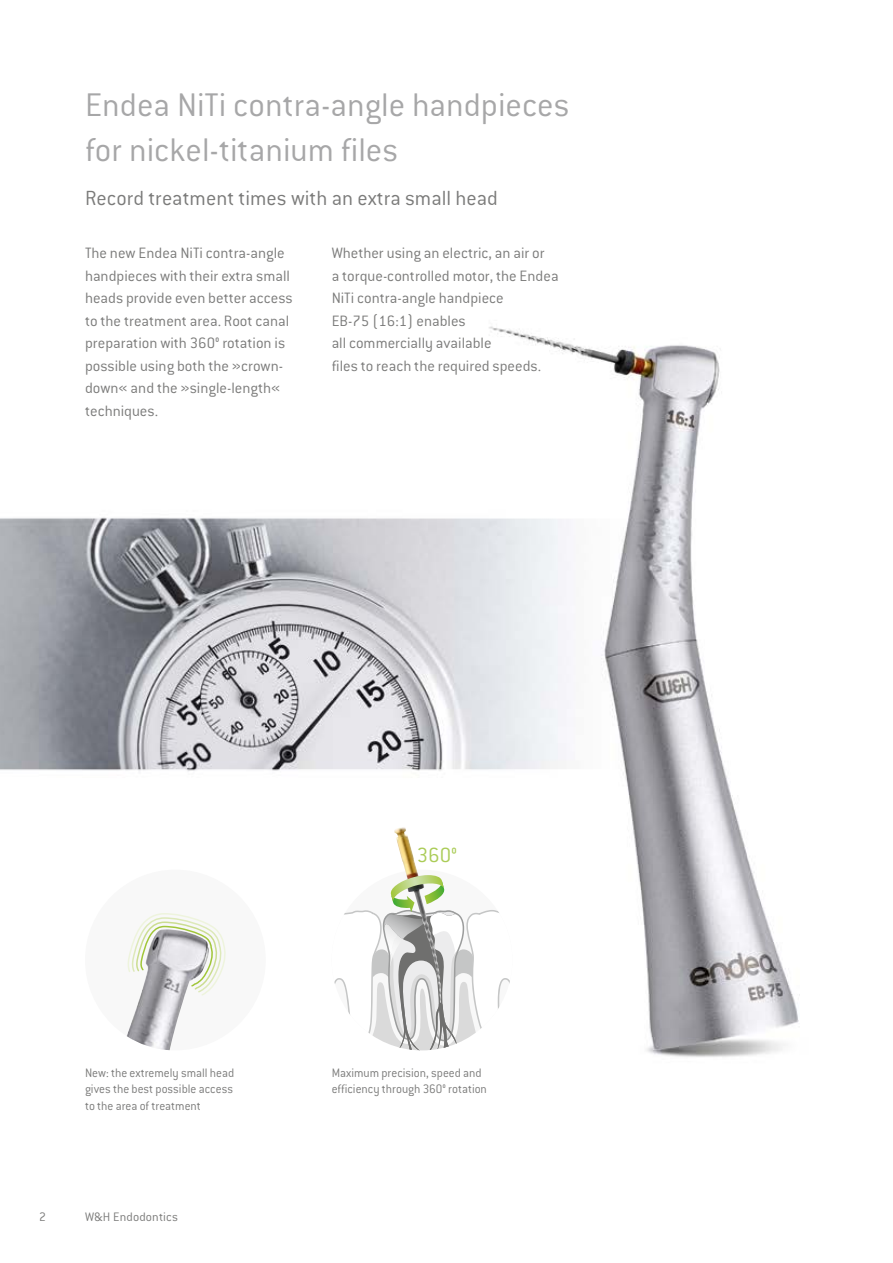
<style>
.page{position:relative;width:893px;height:1263px;background:#fff}
.page>*{position:absolute;margin:0;border:0;box-sizing:border-box;transform-origin:0 0}
.t1{font:300 36px/45px "Conduit ITC Pro";color:#a7a7a8}
.t2{font:300 22.5px "Conduit ITC Pro";color:#7b7b7a}
.t3{font:300 22.5px "Conduit ITC Pro";color:#abcc58}
.t4{font:300 16.5px/22.5px "Conduit ITC Pro";color:#7b7b7a}
.t5{font:300 13.5px/16.5px "Conduit ITC Pro";color:#7b7b7a;scale:.96 1}
.t6{font:300 13.5px "Conduit ITC Pro";color:#7b7b7a}
</style>
<div class="page">
<img style="left:0;top:326px;width:800px;height:731px">
<div style="left:85px;top:870px;width:181px;height:180px;background:#f8f8f8;border-radius:50%"></div>
<img style="left:127px;top:963px;width:82px;height:87px">
<svg style="left:128px;top:913px;width:98px;height:82px"></svg>
<img style="left:394px;top:827px;width:47px;height:43px">
<svg style="left:332px;top:870px;width:180px;height:180px"></svg>
<h1 class="t1" style="left:85px;top:83px;width:486px">Endea NiTi contra-angle handpieces for nickel-titanium files</h1>
<h2 class="t2" style="left:85px;top:186px;width:414px">Record treatment times with an extra small head</h2>
<p class="t4" style="left:85px;top:242px;width:209px">The new Endea NiTi contra-angle handpieces with their extra small heads provide even better access to the treatment area. Root canal preparation with 360° rotation is possible using both the »crown&shy;down« and the »single-length« techniques.</p>
<p class="t4" style="left:332px;top:242px;width:228px">Whether using an electric, an air or<br>a torque-controlled motor, the Endea<br>NiTi contra-angle handpiece<br>EB-75 (16:1) enables<br>all commercially available<br>files to reach the required speeds.</p>
<p class="t5" style="left:85px;top:1064px;width:157px;text-align:justify">New: the extremely small head gives the best possible access to the area of treatment</p>
<p class="t6" style="left:39px;top:1210px;width:8px">2</p>
<p class="t6" style="left:85px;top:1210px;width:95px">W&amp;H Endodontics</p>
<h2 class="t3" style="left:417px;top:843px;width:42px">360°</h2>
<p class="t5" style="left:332px;top:1064px;width:163px">Maximum precision, speed and efficiency through 360° rotation</p>
</div>
